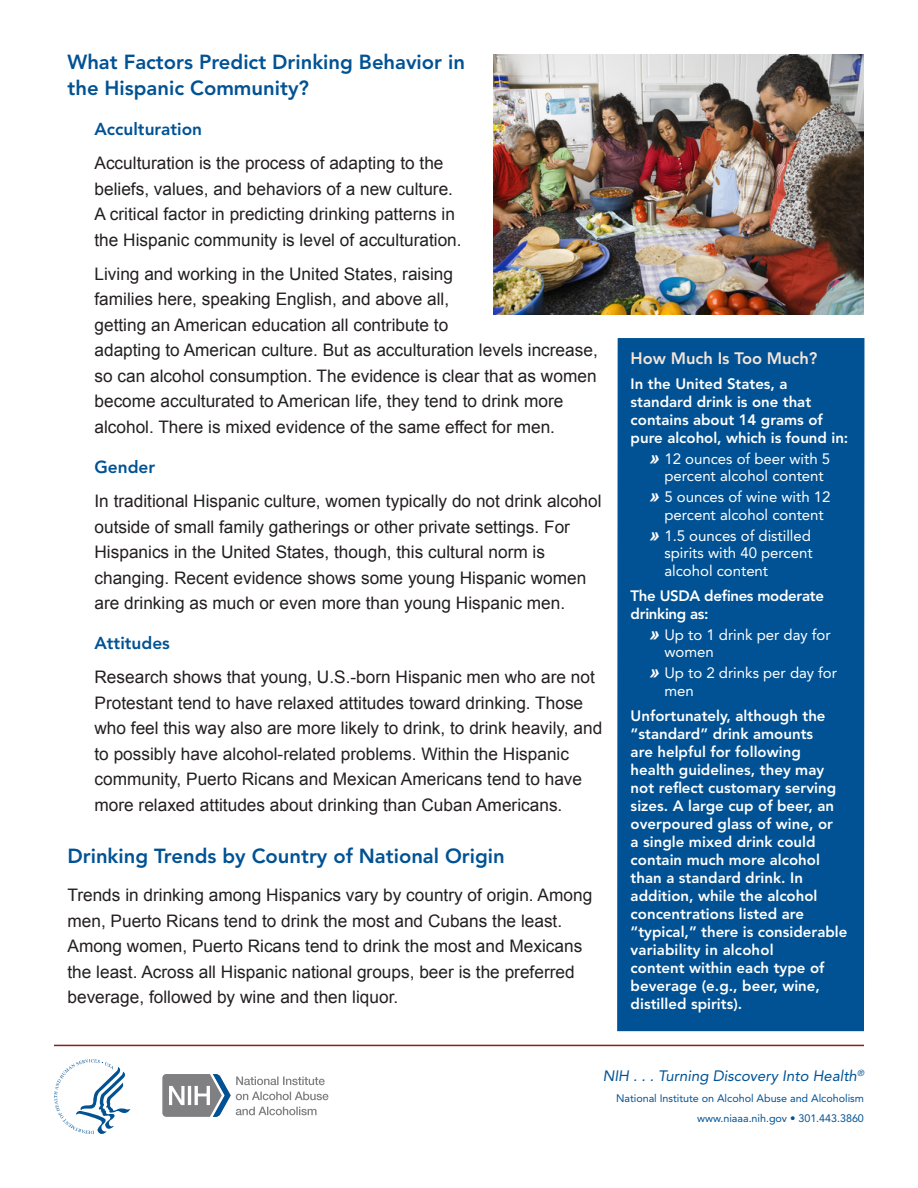
<style>
.page{position:relative;width:918px;height:1188px;background:#fff}
.page>*{position:absolute;margin:0;border:0;box-sizing:border-box;transform-origin:0 0}
._3a{font:800 20.25px/25.5px "Avenir LT Std";color:#005294}
.Indented_copy{font:17.25px/25.5px "Arial";color:#231f20}
.Basic_copy{font:17.25px/25.5px "Arial";color:#231f20}
._3aa{font:800 17.25px "Avenir LT Std";color:#005294}
.Box_Headings{font:800 16.5px "Avenir LT Std";color:#f6e4d6}
.sidebar_text{font:800 15px/18px "Avenir LT Std";color:#fff}
.t1{font:15px/17.2px "Avenir LT Std";color:#fff;text-align:center}
.t2{font:italic 15px "Avenir LT Std";color:#005294}
.sidebar_text-2{font:800 15px/18px "Avenir LT Std";letter-spacing:-.02em;color:#fff}
.t3{font:10.8px/20.2px "Avenir LT Std";letter-spacing:-.005em;color:#005294;text-align:right}
.s1{font-family:"Arial";font-weight:700;font-style:italic;font-size:18px}
</style>
<div class="page">
<hr style="left:54px;top:1045px;width:810px;height:1px;background:#872021">
<svg style="left:54px;top:1059px;width:76px;height:75px"></svg>
<svg style="left:162px;top:1074px;width:166px;height:43px"></svg>
<div style="left:617px;top:338px;width:247px;height:693px;background:#005294"></div>
<img style="left:493px;top:54px;width:371px;height:260px">
<p class="_3a" style="left:68px;top:50px;width:399px">What Factors Predict Drinking Behavior in the Hispanic Community?</p>
<p class="_3aa" style="left:94px;top:118px;width:109px">Acculturation</p>
<p class="Indented_copy" style="left:94px;top:150px;width:369px">Acculturation is the process of adapting to the beliefs, values, and behaviors of a new culture.<br>A critical factor in predicting drinking patterns in the Hispanic community is level of acculturation.</p>
<p class="Indented_copy" style="left:94px;top:261px;width:505px">Living and working in the United States, raising<br>families here, speaking English, and above all,<br>getting an American education all contribute to<br>adapting to American culture. But as acculturation levels increase, so can alcohol consumption. The evidence is clear that as women become acculturated to American life, they tend to drink more alcohol. There is mixed evidence of the same effect for men.</p>
<p class="_3aa" style="left:94px;top:456px;width:62px">Gender</p>
<p class="Indented_copy" style="left:94px;top:489px;width:509px">In traditional Hispanic culture, women typically do not drink alcohol outside of small family gatherings or other private settings. For Hispanics in the United States, though, this cultural norm is changing. Recent evidence shows some young Hispanic women are drinking as much or even more than young Hispanic men.</p>
<p class="_3aa" style="left:94px;top:633px;width:77px">Attitudes</p>
<p class="Indented_copy" style="left:94px;top:665px;width:509px">Research shows that young, U.S.-born Hispanic men who are not Protestant tend to have relaxed attitudes toward drinking. Those who feel this way also are more likely to drink, to drink heavily, and to possibly have alcohol-related problems. Within the Hispanic community, Puerto Ricans and Mexican Americans tend to have more relaxed attitudes about drinking than Cuban Americans.</p>
<p class="_3a" style="left:68px;top:844px;width:439px">Drinking Trends by Country of National Origin</p>
<p class="Basic_copy" style="left:68px;top:882px;width:526px">Trends in drinking among Hispanics vary by country of origin. Among men, Puerto Ricans tend to drink the most and Cubans the least.<br>Among women, Puerto Ricans tend to drink the most and Mexicans the least. Across all Hispanic national groups, beer is the preferred beverage, followed by wine and then liquor.</p>
<p class="Box_Headings" style="left:631px;top:349px;width:188px">How Much Is Too Much?</p>
<p class="sidebar_text" style="left:631px;top:375px;width:219px">In the United States, a standard drink is one that contains about 14 grams of pure alcohol, which is found in:</p>
<p class="t1" style="left:649px;top:450px;width:182px"><span class="s1">»</span> 12 ounces of beer with 5 percent alcohol content</p>
<p class="t1" style="left:649px;top:489px;width:183px"><span class="s1">»</span> 5 ounces of wine with 12 percent alcohol content</p>
<p class="t1" style="left:664px;top:527px;width:150px;line-height:17.7px;text-align:justify;text-indent:-15px"><span class="s1">»</span> 1.5 ounces of distilled spirits with 40 percent alcohol content</p>
<p class="sidebar_text-2" style="left:631px;top:586px;width:195px">The USDA defines moderate drinking as:</p>
<p class="t1" style="left:664px;top:626px;width:168px;text-align:left;text-indent:-15px"><span class="s1">»</span> Up to 1 drink per day for women</p>
<p class="t1" style="left:664px;top:664px;width:174px;line-height:18px;text-align:left;text-indent:-15px"><span class="s1">»</span> Up to 2 drinks per day for men</p>
<p class="sidebar_text" style="left:631px;top:707px;width:218px">Unfortunately, although the “standard” drink amounts<br>are helpful for following health guidelines, they may not reflect customary serving sizes. A large cup of beer, an overpoured glass of wine, or<br>a single mixed drink could contain much more alcohol than a standard drink. In addition, while the alcohol concentrations listed are “typical,” there is considerable variability in alcohol<br>content within each type of beverage (e.g., beer, wine, distilled spirits).</p>
<p class="t2" style="left:603px;top:1067px;width:263px">NIH . . . Turning Discovery Into Health<sup>®</sup></p>
<p class="t3" style="left:616px;top:1088px;width:249px">National Institute on Alcohol Abuse and Alcoholism www.niaaa.nih.gov • 301.443.3860</p>
</div>
